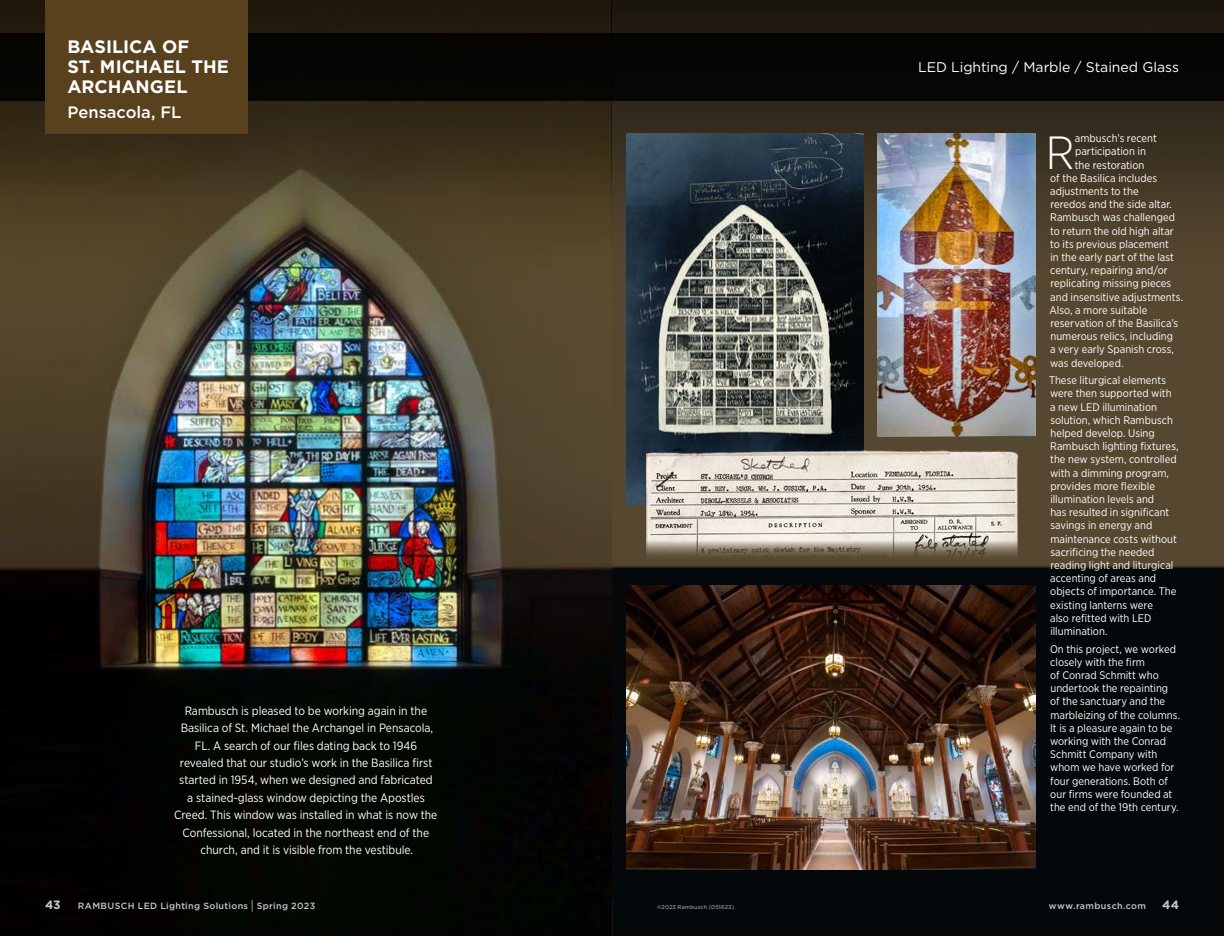
<style>
.page{position:relative;width:1224px;height:936px;background:#fff}
.page>*{position:absolute;margin:0;border:0;box-sizing:border-box;transform-origin:0 0}
.t1{font:300 46.5px "Gotham Narrow";color:#fff}
.t2{font:700 18px/20px "Gotham";color:#fff}
.t3{font:500 16.5px "Gotham";letter-spacing:-.005em;color:#fff}
.t4{font:14px "Gotham";letter-spacing:-.005em;color:#fff}
.t5{font:12px/17.4px "Gotham Narrow";letter-spacing:-.005em;color:#fff;text-align:center}
.t6{font:700 12px "Gotham";color:#c7c8ca}
.t7{font:11px/13.2px "Gotham Narrow";color:#fff}
.t8{font:500 9px "Gotham";letter-spacing:.04em;color:#c7c8ca}
.t9{font:5.5px "Gotham";letter-spacing:.03em;color:#c7c8ca}
.s1{font-size:12.6px}
</style>
<div class="page">
<img style="left:0;top:268px;width:612px;height:668px">
<div style="left:612px;top:0;width:612px;height:900px;background:#564730"></div>
<div style="left:612px;top:565px;width:612px;height:371px;background:#04080a"></div>
<img style="left:0;top:0;width:1224px;height:268px">
<img style="left:878px;top:133px;width:157px;height:304px">
<img style="left:626px;top:133px;width:238px;height:371px">
<img style="left:626px;top:586px;width:409px;height:284px">
<img style="left:646px;top:450px;width:373px;height:106px">
<div style="left:0;top:33px;width:1224px;height:67px;background:#050503"></div>
<div style="left:45px;top:0;width:203px;height:133px;background:#5a411d"></div>
<h2 class="t2" style="left:68px;top:37px;width:163px">BASILICA OF<br>ST. MICHAEL THE<br>ARCHANGEL</h2>
<h3 class="t3" style="left:68px;top:101px;width:115px">Pensacola, FL</h3>
<p class="t5" style="left:174px;top:702px;width:265px">Rambusch is pleased to be working again in the Basilica of St. Michael the Archangel in Pensacola, FL. A search of our files dating back to 1946 revealed that our studio’s work in the Basilica first started in 1954, when we designed and fabricated<br>a stained-glass window depicting the Apostles Creed. This window was installed in what is now the Confessional, located in the northeast end of the church, and it is visible from the vestibule.</p>
<p class="t4" style="left:918px;top:58px;width:262px">LED Lighting / Marble / Stained Glass</p>
<h1 class="t1" style="left:1046px;top:124px;width:30px">R</h1>
<p class="t7" style="left:1075px;top:132px;width:84px">ambusch’s recent</p>
<p class="t7" style="left:1075px;top:145px;width:72px">participation in</p>
<p class="t7" style="left:1075px;top:158px;width:71px">the restoration</p>
<p class="t7" style="left:1050px;top:171px;width:108px">of the Basilica includes</p>
<p class="t7" style="left:1050px;top:184px;width:90px">adjustments to the</p>
<p class="t7" style="left:1050px;top:198px;width:123px">reredos and the side altar.</p>
<p class="t7" style="left:1050px;top:211px;width:126px">Rambusch was challenged</p>
<p class="t7" style="left:1050px;top:224px;width:125px">to return the old high altar</p>
<p class="t7" style="left:1050px;top:237px;width:120px">to its previous placement</p>
<p class="t7" style="left:1050px;top:250px;width:125px">in the early part of the last</p>
<p class="t7" style="left:1050px;top:264px;width:119px">century, repairing and/or</p>
<p class="t7" style="left:1050px;top:277px;width:122px">replicating missing pieces</p>
<p class="t7" style="left:1050px;top:290px;width:134px">and insensitive adjustments.</p>
<p class="t7" style="left:1049px;top:303px;width:100px">Also, a more suitable</p>
<p class="t7" style="left:1050px;top:316px;width:129px">reservation of the Basilica’s</p>
<p class="t7" style="left:1050px;top:330px;width:124px">numerous relics, including</p>
<p class="t7" style="left:1050px;top:343px;width:125px">a very early Spanish cross,</p>
<p class="t7" style="left:1050px;top:356px;width:75px">was developed.</p>
<p class="t7" style="left:1049px;top:374px;width:131px">These liturgical elements were then supported with a new LED illumination solution, which Rambusch helped develop. Using<br>Rambusch lighting fixtures, the new system, controlled with a dimming program, provides more flexible illumination levels and<br>has resulted in significant savings in energy and maintenance costs without sacrificing the needed reading light and liturgical accenting of areas and objects of importance. The existing lanterns were<br>also refitted with LED illumination.</p>
<p class="t7" style="left:1050px;top:642px;width:132px">On this project, we worked closely with the firm<br>of Conrad Schmitt who undertook the repainting<br>of the sanctuary and the marbleizing of the columns.<br>It is a pleasure again to be working with the Conrad<br>Schmitt Company with whom we have worked for four generations. Both of our firms were founded at the end of the 19th century.</p>
<p class="t6" style="left:45px;top:897px;width:17px">43</p>
<p class="t8" style="left:78px;top:900px;width:239px">RAMBUSCH LED Lighting Solutions <span class="s1">|</span> Spring 2023</p>
<p class="t9" style="left:657px;top:904px;width:79px">©2023 Rambusch (051623)</p>
<p class="t8" style="left:1049px;top:900px;width:99px">www.rambusch.com</p>
<p class="t6" style="left:1162px;top:897px;width:18px">44</p>
</div>
